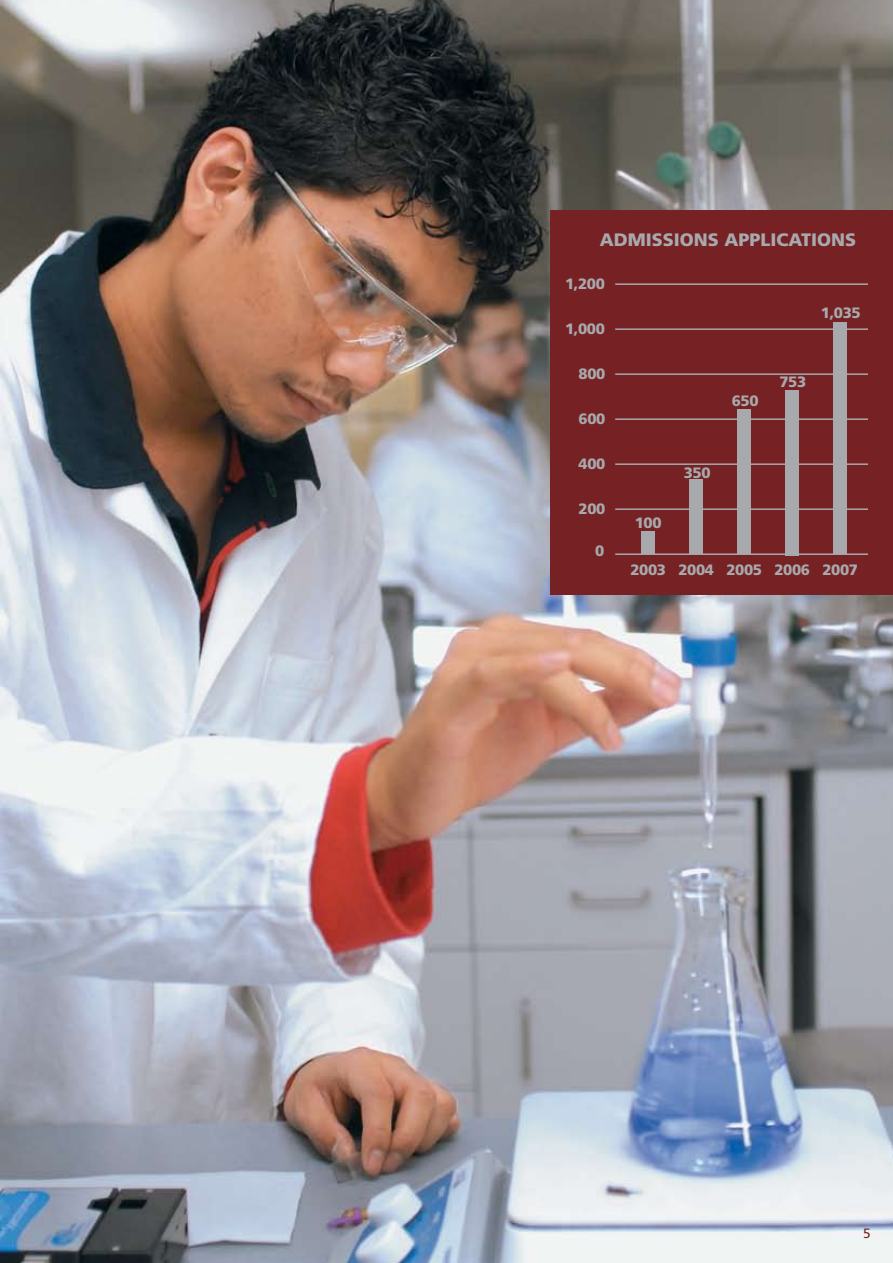
<style>
.page{position:relative;width:893px;height:1263px;background:#fff}
.page>*{position:absolute;margin:0;border:0;box-sizing:border-box;transform-origin:0 0}
.t1{font:900 18px "Frutiger LT Std";color:#a7a9ac}
.t2{font:900 15px "Frutiger LT Std";letter-spacing:-.025em;color:#a7a9ac}
.t3{font:13.5px "Frutiger LT Std";color:#762123}
</style>
<div class="page">
<img style="left:0;top:0;width:893px;height:1263px">
<div style="left:550px;top:210px;width:343px;height:384px;background:#762123"></div>
<hr style="left:615px;top:553px;width:253px;height:2px;background:#a7a9ac">
<hr style="left:615px;top:508px;width:253px;height:2px;background:#a7a9ac">
<hr style="left:615px;top:463px;width:253px;height:2px;background:#a7a9ac">
<hr style="left:615px;top:418px;width:253px;height:2px;background:#a7a9ac">
<hr style="left:615px;top:373px;width:253px;height:2px;background:#a7a9ac">
<hr style="left:615px;top:328px;width:253px;height:2px;background:#a7a9ac">
<hr style="left:615px;top:283px;width:253px;height:2px;background:#a7a9ac">
<div style="left:641px;top:532px;width:14px;height:22px;background:#a7a9ac"></div>
<div style="left:689px;top:479px;width:14px;height:75px;background:#a7a9ac"></div>
<div style="left:737px;top:410px;width:14px;height:144px;background:#a7a9ac"></div>
<div style="left:785px;top:390px;width:14px;height:166px;background:#a7a9ac"></div>
<div style="left:833px;top:323px;width:14px;height:231px;background:#a7a9ac"></div>
<p class="t1" style="left:600px;top:229px;width:258px">ADMISSIONS APPLICATIONS</p>
<p class="t2" style="left:565px;top:275px;width:41px">1,200</p>
<p class="t2" style="left:565px;top:320px;width:41px">1,000</p>
<p class="t2" style="left:578px;top:365px;width:28px">800</p>
<p class="t2" style="left:578px;top:410px;width:28px">600</p>
<p class="t2" style="left:578px;top:455px;width:28px">400</p>
<p class="t2" style="left:578px;top:500px;width:28px">200</p>
<p class="t2" style="left:595px;top:542px;width:11px">0</p>
<p class="t2" style="left:821px;top:304px;width:41px">1,035</p>
<p class="t2" style="left:732px;top:392px;width:28px">650</p>
<p class="t2" style="left:779px;top:373px;width:28px">753</p>
<p class="t2" style="left:684px;top:463px;width:28px">350</p>
<p class="t2" style="left:635px;top:514px;width:28px">100</p>
<p class="t2" style="left:630px;top:561px;width:37px">2003</p>
<p class="t2" style="left:678px;top:561px;width:37px">2004</p>
<p class="t2" style="left:726px;top:561px;width:133px">2005 2006 2007</p>
<p class="t3" style="left:863px;top:1225px;width:9px">5</p>
</div>
